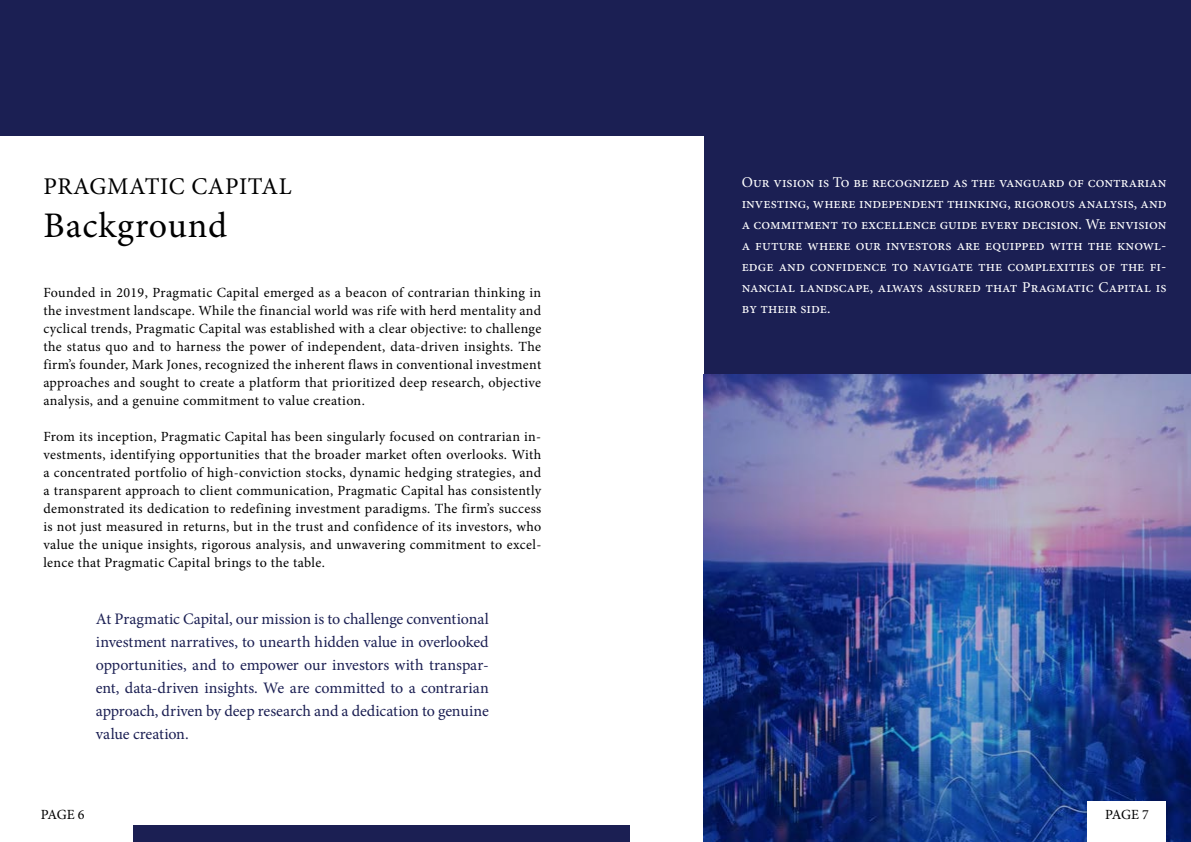
<style>
.page{position:relative;width:1191px;height:842px;background:#1b1f53}
.page>*{position:absolute;margin:0;border:0;box-sizing:border-box;transform-origin:0 0}
.t1{font:36px "Minion Pro";color:#000}
.t2{font:24px "Minion Pro";letter-spacing:.025em;color:#000}
.t3{font:16px/23px "Minion Pro";letter-spacing:-.015em;color:#1b1f53;text-align:justify}
.t4{font:15px/21px "Minion Pro";color:#fff;text-align:justify}
.t5{font:14px/18px "Minion Pro";letter-spacing:.015em;color:#000;text-align:justify}
</style>
<div class="page">
<div style="left:0;top:136px;width:703px;height:706px;background:#fff"></div>
<div style="left:133px;top:826px;width:496px;height:16px;background:#1b1f53"></div>
<img style="left:703px;top:374px;width:488px;height:468px">
<div style="left:1087px;top:801px;width:79px;height:41px;background:#fff"></div>
<h2 class="t2" style="left:43px;top:170px;width:250px">PRAGMATIC CAPITAL</h2>
<h1 class="t1" style="left:43px;top:202px;width:185px">Background</h1>
<p class="t5" style="left:43px;top:284px;width:499px">Founded in 2019, Pragmatic Capital emerged as a beacon of contrarian thinking in the investment landscape. While the financial world was rife with herd mentality and cyclical trends, Pragmatic Capital was established with a clear objective: to challenge the status quo and to harness the power of independent, data-driven insights. The firm’s founder, Mark Jones, recognized the inherent flaws in conventional investment approaches and sought to create a platform that prioritized deep research, objective analysis, and a genuine commitment to value creation.</p>
<p class="t5" style="left:43px;top:428px;width:499px">From its inception, Pragmatic Capital has been singularly focused on contrarian in&shy;vestments, identifying opportunities that the broader market often overlooks. With a concentrated portfolio of high-conviction stocks, dynamic hedging strategies, and a transparent approach to client communication, Pragmatic Capital has consistently demonstrated its dedication to redefining investment paradigms. The firm’s success is not just measured in returns, but in the trust and confidence of its investors, who value the unique insights, rigorous analysis, and unwavering commitment to excel&shy;lence that Pragmatic Capital brings to the table.</p>
<p class="t3" style="left:96px;top:607px;width:394px">At Pragmatic Capital, our mission is to challenge conventional investment narratives, to unearth hidden value in overlooked opportunities, and to empower our investors with transpar&shy;ent, data-driven insights. We are committed to a contrarian approach, driven by deep research and a dedication to genuine value creation.</p>
<p class="t4" style="left:741px;top:172px;width:426px">Our vision is To be recognized as the vanguard of contrarian investing, where independent thinking, rigorous analysis, and a commitment to excellence guide every decision. We envision a future where our investors are equipped with the knowl&shy;edge and confidence to navigate the complexities of the fi&shy;nancial landscape, always assured that Pragmatic Capital is by their side.</p>
<p class="t5" style="left:41px;top:805px;width:45px">PAGE 6</p>
<p class="t5" style="left:1105px;top:805px;width:45px">PAGE 7</p>
</div>
